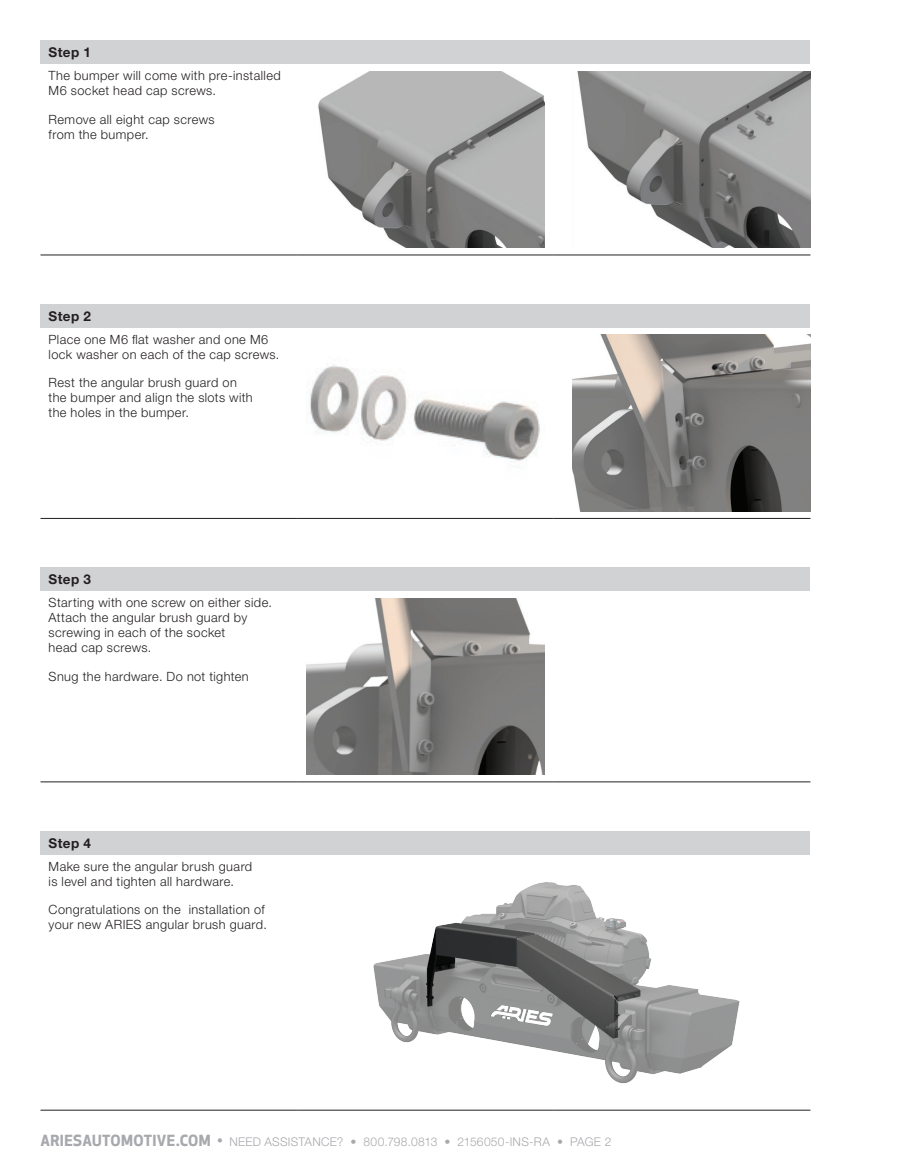
<style>
.page{position:relative;width:905px;height:1175px;background:#fff}
.page>*{position:absolute;margin:0;border:0;box-sizing:border-box;transform-origin:0 0}
.t1{font:700 13.5px "Helvetica Neue LT Std";letter-spacing:.03em;color:#231f20}
.t2{font:300 12.75px/15px "Helvetica Neue LT Std";letter-spacing:.035em;color:#231f20}
.t3{font:300 12px "Helvetica Neue LT Std";letter-spacing:.02em;color:#a8a9ad}
.s1{font-family:"Apex New";font-weight:700;font-size:15px}
.s2{font-family:"Apex New";font-weight:500;font-size:15px}
</style>
<div class="page">
<div style="left:40px;top:40px;width:770px;height:24px;background:#d1d2d4"></div>
<hr style="left:40px;top:254px;width:257px;height:1px;background:#231f20">
<hr style="left:297px;top:254px;width:257px;height:1px;background:#231f20">
<hr style="left:554px;top:254px;width:256px;height:1px;background:#231f20">
<img style="left:318px;top:71px;width:227px;height:177px">
<img style="left:577px;top:71px;width:233px;height:177px">
<div style="left:40px;top:304px;width:770px;height:24px;background:#d1d2d4"></div>
<hr style="left:40px;top:518px;width:257px;height:1px;background:#231f20">
<hr style="left:297px;top:518px;width:257px;height:1px;background:#231f20">
<hr style="left:554px;top:518px;width:256px;height:1px;background:#231f20">
<img style="left:309px;top:365px;width:231px;height:96px">
<img style="left:572px;top:335px;width:238px;height:176px">
<div style="left:40px;top:567px;width:770px;height:24px;background:#d1d2d4"></div>
<hr style="left:40px;top:781px;width:257px;height:1px;background:#231f20">
<hr style="left:297px;top:781px;width:257px;height:1px;background:#231f20">
<hr style="left:554px;top:781px;width:256px;height:1px;background:#231f20">
<img style="left:306px;top:598px;width:239px;height:177px">
<div style="left:40px;top:831px;width:770px;height:23px;background:#d1d2d4"></div>
<hr style="left:40px;top:1109px;width:257px;height:1px;background:#231f20">
<hr style="left:297px;top:1109px;width:257px;height:1px;background:#231f20">
<hr style="left:554px;top:1109px;width:256px;height:1px;background:#231f20">
<img style="left:373px;top:882px;width:367px;height:202px">
<p class="t1" style="left:49px;top:44px;width:44px">Step 1</p>
<p class="t2" style="left:49px;top:68px;width:234px">The bumper will come with pre-installed<br>M6 socket head cap screws.</p>
<p class="t2" style="left:49px;top:111px;width:168px">Remove all eight cap screws from the bumper.</p>
<p class="t1" style="left:49px;top:307px;width:44px">Step 2</p>
<p class="t2" style="left:49px;top:331px;width:232px">Place one M6 flat washer and one M6 lock washer on each of the cap screws.</p>
<p class="t2" style="left:49px;top:375px;width:206px">Rest the angular brush guard on the bumper and align the slots with the holes in the bumper.</p>
<p class="t1" style="left:49px;top:571px;width:44px">Step 3</p>
<p class="t2" style="left:49px;top:595px;width:225px">Starting with one screw on either side.<br>Attach the angular brush guard by screwing in each of the socket<br>head cap screws.</p>
<p class="t2" style="left:49px;top:668px;width:202px">Snug the hardware. Do not tighten</p>
<p class="t1" style="left:49px;top:834px;width:44px">Step 4</p>
<p class="t2" style="left:49px;top:858px;width:205px">Make sure the angular brush guard is level and tighten all hardware.</p>
<p class="t2" style="left:49px;top:902px;width:220px">Congratulations on the installation of your new ARIES angular brush guard.</p>
<p class="t3" style="left:40px;top:1134px;width:572px"><span class="s1">ARIESAUTOMOTIVE.COM</span> <span class="s2">•</span> NEED ASSISTANCE? • 800.798.0813 • 2156050-INS-RA • PAGE 2</p>
</div>
